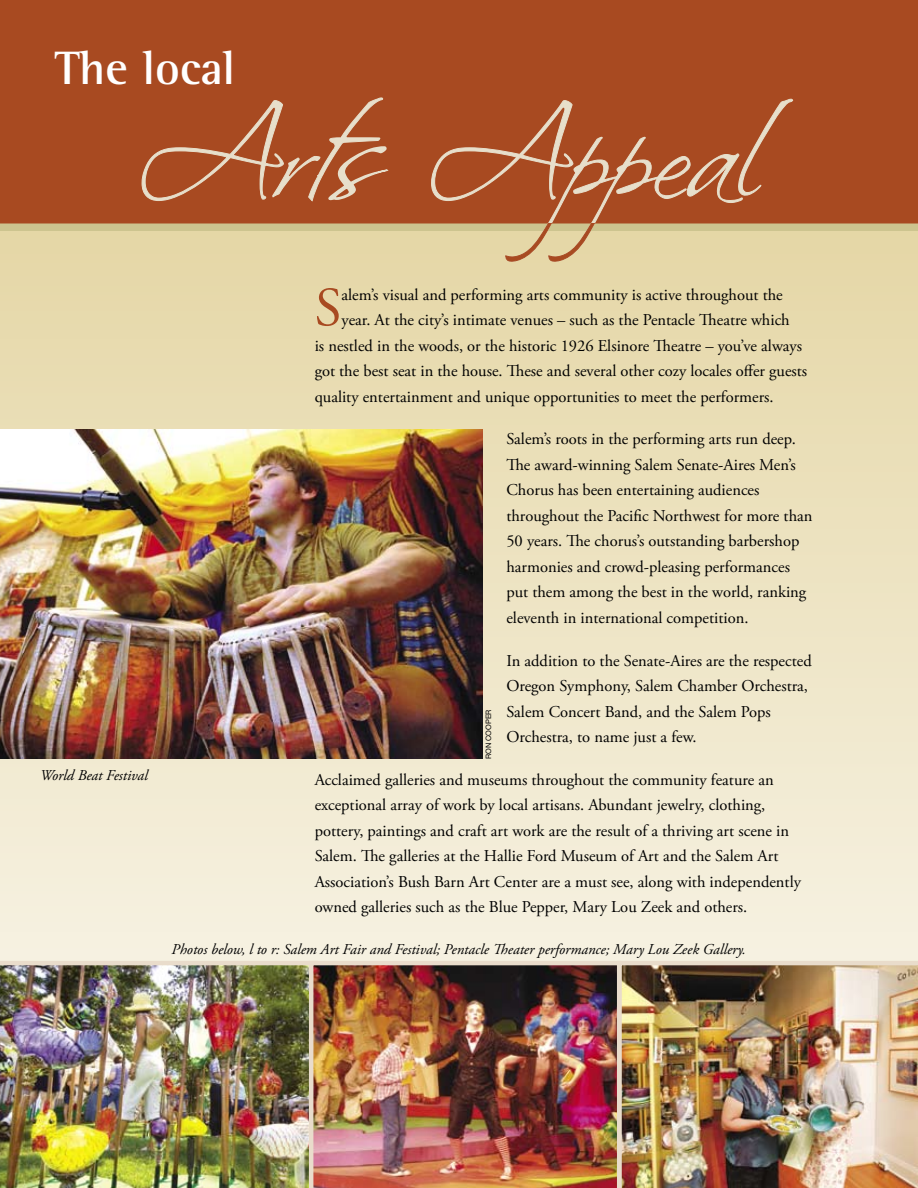
<style>
.page{position:relative;width:918px;height:1188px;background:#fff}
.page>*{position:absolute;margin:0;border:0;box-sizing:border-box;transform-origin:0 0}
.t1{font:54.9px "Adobe Garamond Pro";color:#a84a21}
.t2{font:700 48px "Rotis Semi Serif";color:#fff}
.t3{font:16.5px/25.5px "Adobe Garamond Pro";color:#000}
.t4{font:italic 15px "Adobe Garamond Pro";color:#000}
.t5{font:7.5px "Helvetica Neue";color:#000}
</style>
<div class="page">
<div style="left:0;top:0;width:918px;height:226px;background:#a84a21"></div>
<div style="left:0;top:228px;width:918px;height:808px;background:linear-gradient(to bottom,#e5d7a6,#f7f4e7)"></div>
<div style="left:0;top:224px;width:918px;height:7px;background:#cdc48f"></div>
<img style="left:0;top:959px;width:307px;height:229px">
<img style="left:307px;top:959px;width:308px;height:229px">
<img style="left:615px;top:959px;width:303px;height:229px">
<img style="left:0;top:430px;width:483px;height:328px">
<svg style="left:141px;top:97px;width:248px;height:105px"></svg>
<svg style="left:431px;top:99px;width:364px;height:163px"></svg>
<h2 class="t2" style="left:55px;top:39px;width:182px">The local</h2>
<p class="t4" style="left:40px;top:766px;width:109px">World Beat Festival</p>
<h1 class="t1" style="left:315px;top:275px;width:28px">S</h1>
<p class="t3" style="left:342px;top:282px;width:443px">alem’s visual and performing arts community is active throughout the</p>
<p class="t3" style="left:342px;top:308px;width:450px">year. At the city’s intimate venues – such as the Pentacle Theatre which</p>
<p class="t3" style="left:315px;top:333px;width:489px">is nestled in the woods, or the historic 1926 Elsinore Theatre – you’ve always</p>
<p class="t3" style="left:315px;top:359px;width:494px">got the best seat in the house. These and several other cozy locales offer guests</p>
<p class="t3" style="left:315px;top:384px;width:460px">quality entertainment and unique opportunities to meet the performers.</p>
<p class="t3" style="left:506px;top:427px;width:308px">Salem’s roots in the performing arts run deep.<br>The award-winning Salem Senate-Aires Men’s Chorus has been entertaining audiences throughout the Pacific Northwest for more than 50 years. The chorus’s outstanding barbershop harmonies and crowd-pleasing performances put them among the best in the world, ranking eleventh in international competition.</p>
<p class="t3" style="left:506px;top:648px;width:307px">In addition to the Senate-Aires are the respected Oregon Symphony, Salem Chamber Orchestra, Salem Concert Band, and the Salem Pops Orchestra, to name just a few.</p>
<p class="t3" style="left:315px;top:768px;width:488px">Acclaimed galleries and museums throughout the community feature an exceptional array of work by local artisans. Abundant jewelry, clothing, pottery, paintings and craft art work are the result of a thriving art scene in Salem. The galleries at the Hallie Ford Museum of Art and the Salem Art Association’s Bush Barn Art Center are a must see, along with independently owned galleries such as the Blue Pepper, Mary Lou Zeek and others.</p>
<p class="t4" style="left:172px;top:940px;width:576px">Photos below, l to r: Salem Art Fair and Festival; Pentacle Theater performance; Mary Lou Zeek Gallery.</p>
<p class="t5" style="left:484px;top:759px;width:51px;rotate:-90deg">RON COOPER</p>
</div>
